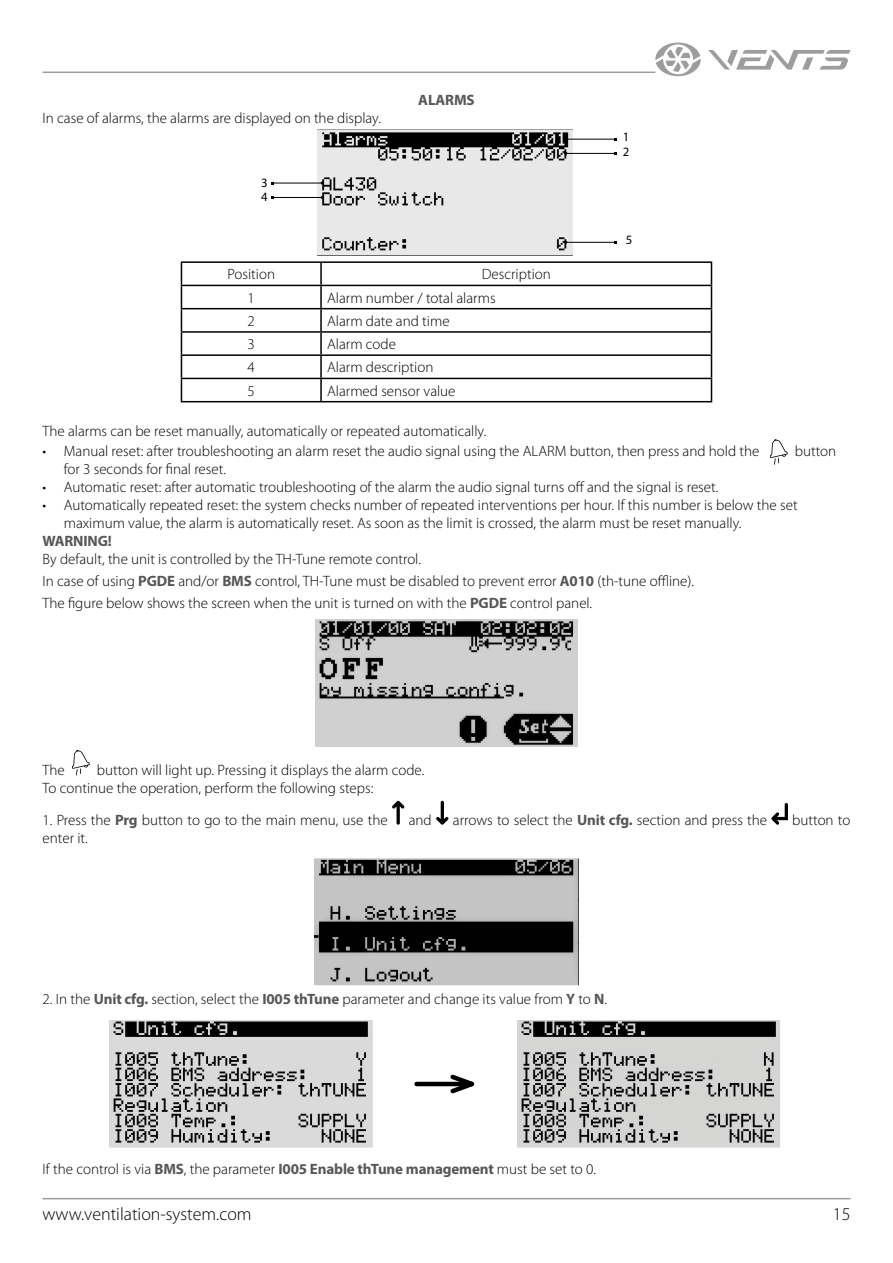
<style>
.page{position:relative;width:893px;height:1263px;background:#fff}
.page>*{position:absolute;margin:0;border:0;box-sizing:border-box;transform-origin:0 0}
.t1{font:300 18px "Myriad Pro";color:#000}
.t2{font:300 15px/18px "Myriad Pro";color:#000}
.t3{font:700 15px "Myriad Pro";letter-spacing:-.01em;color:#575756}
.t4{font:12.75px/14.1px "Myriad Pro";color:#000}
.s1{font-weight:700;color:#575756}
</style>
<div class="page">
<hr style="left:43px;top:1198px;width:807px;height:1px;background:#9d9d9c">
<hr style="left:43px;top:72px;width:612px;height:1px;background:#9d9d9c">
<svg style="left:708px;top:50px;width:142px;height:20px"></svg>
<svg style="left:655px;top:43px;width:46px;height:33px"></svg>
<img style="left:317px;top:129px;width:255px;height:126px">
<hr style="left:272px;top:183px;width:50px;height:1px;background:#000">
<hr style="left:566px;top:139px;width:50px;height:1px;background:#000">
<hr style="left:566px;top:242px;width:50px;height:1px;background:#000">
<hr style="left:566px;top:153px;width:50px;height:1px;background:#000">
<hr style="left:272px;top:197px;width:50px;height:1px;background:#000">
<hr style="left:181px;top:261px;width:140px;height:2px;background:#000">
<hr style="left:321px;top:261px;width:391px;height:2px;background:#000">
<hr style="left:320px;top:263px;width:2px;height:22px;background:#000">
<hr style="left:181px;top:285px;width:140px;height:1px;background:#000">
<hr style="left:321px;top:285px;width:391px;height:1px;background:#000">
<hr style="left:320px;top:286px;width:2px;height:22px;background:#000">
<hr style="left:181px;top:308px;width:140px;height:1px;background:#000">
<hr style="left:321px;top:308px;width:391px;height:1px;background:#000">
<hr style="left:320px;top:309px;width:2px;height:22px;background:#000">
<hr style="left:181px;top:331px;width:140px;height:2px;background:#000">
<hr style="left:321px;top:331px;width:391px;height:2px;background:#000">
<hr style="left:320px;top:333px;width:2px;height:21px;background:#000">
<hr style="left:181px;top:354px;width:140px;height:2px;background:#000">
<hr style="left:321px;top:354px;width:391px;height:2px;background:#000">
<hr style="left:320px;top:356px;width:2px;height:22px;background:#000">
<hr style="left:181px;top:378px;width:140px;height:1px;background:#000">
<svg style="left:181px;top:263px;width:1px;height:138px"></svg>
<hr style="left:321px;top:378px;width:391px;height:1px;background:#000">
<hr style="left:320px;top:379px;width:2px;height:22px;background:#000">
<svg style="left:711px;top:263px;width:1px;height:138px"></svg>
<hr style="left:181px;top:401px;width:140px;height:1px;background:#000">
<hr style="left:321px;top:401px;width:391px;height:1px;background:#000">
<svg style="left:770px;top:439px;width:18px;height:26px"></svg>
<img style="left:316px;top:620px;width:261px;height:127px">
<svg style="left:72px;top:750px;width:18px;height:25px"></svg>
<svg style="left:392px;top:801px;width:12px;height:24px"></svg>
<svg style="left:436px;top:801px;width:13px;height:24px"></svg>
<svg style="left:771px;top:803px;width:17px;height:22px"></svg>
<img style="left:314px;top:858px;width:265px;height:128px">
<img style="left:110px;top:1020px;width:263px;height:128px">
<hr style="left:417px;top:1082px;width:55px;height:4px;background:#000">
<svg style="left:447px;top:1074px;width:28px;height:20px"></svg>
<img style="left:518px;top:1020px;width:262px;height:128px">
<p class="t2" style="left:43px;top:109px;width:340px">In case of alarms, the alarms are displayed on the display.</p>
<p class="t4" style="left:261px;top:175px;width:8px">3<br>4</p>
<p class="t3" style="left:418px;top:90px;width:58px">ALARMS</p>
<p class="t4" style="left:623px;top:129px;width:8px">1</p>
<p class="t4" style="left:623px;top:145px;width:8px">2</p>
<p class="t4" style="left:626px;top:233px;width:8px">5</p>
<p class="t2" style="left:227px;top:266px;width:49px">Position</p>
<p class="t2" style="left:482px;top:266px;width:71px">Description</p>
<p class="t2" style="left:248px;top:289px;width:9px">1</p>
<p class="t2" style="left:327px;top:289px;width:170px">Alarm number / total alarms</p>
<p class="t2" style="left:248px;top:312px;width:9px">2</p>
<p class="t2" style="left:327px;top:312px;width:124px">Alarm date and time</p>
<p class="t2" style="left:248px;top:335px;width:9px">3</p>
<p class="t2" style="left:327px;top:335px;width:70px">Alarm code</p>
<p class="t2" style="left:248px;top:359px;width:9px">4</p>
<p class="t2" style="left:327px;top:359px;width:108px">Alarm description</p>
<p class="t2" style="left:248px;top:382px;width:9px">5</p>
<p class="t2" style="left:327px;top:382px;width:130px">Alarmed sensor value</p>
<p class="t2" style="left:43px;top:422px;width:445px">The alarms can be reset manually, automatically or repeated automatically.</p>
<p class="t2" style="left:43px;top:442px;width:718px">• Manual reset: after troubleshooting an alarm reset the audio signal using the ALARM button, then press and hold the</p>
<p class="t2" style="left:795px;top:442px;width:43px">button</p>
<p class="t2" style="left:64px;top:460px;width:164px">for 3 seconds for final reset.</p>
<p class="t2" style="left:43px;top:478px;width:677px">• Automatic reset: after automatic troubleshooting of the alarm the audio signal turns off and the signal is reset.</p>
<p class="t2" style="left:64px;top:496px;width:735px;text-indent:-21px">• Automatically repeated reset: the system checks number of repeated interventions per hour. If this number is below the set maximum value, the alarm is automatically reset. As soon as the limit is crossed, the alarm must be reset manually.</p>
<p class="t3" style="left:43px;top:531px;width:71px">WARNING!</p>
<p class="t2" style="left:43px;top:548px;width:653px;line-height:22.2px">By default, the unit is controlled by the TH-Tune remote control.<br>In case of using <span class="s1">PGDE</span> and/or <span class="s1">BMS</span> control, TH-Tune must be disabled to prevent error <span class="s1">A010</span> (th-tune offline).<br>The figure below shows the screen when the unit is turned on with the <span class="s1">PGDE</span> control panel.</p>
<p class="t2" style="left:43px;top:762px;width:24px">The</p>
<p class="t2" style="left:43px;top:762px;width:383px;text-indent:54px">button will light up. Pressing it displays the alarm code.<br>To continue the operation, perform the following steps:</p>
<p class="t2" style="left:43px;top:811px;width:347px">1. Press the <span class="s1">Prg</span> button to go to the main menu, use the</p>
<p class="t2" style="left:409px;top:811px;width:25px">and</p>
<p class="t2" style="left:453px;top:811px;width:316px">arrows to select the <span class="s1">Unit cfg.</span> section and press the</p>
<p class="t2" style="left:792px;top:811px;width:60px">button to</p>
<p class="t2" style="left:43px;top:829px;width:47px">enter it.</p>
<p class="t2" style="left:43px;top:990px;width:566px">2. In the <span class="s1">Unit cfg.</span> section, select the <span class="s1">I005 thTune</span> parameter and change its value from <span class="s1">Y</span> to <span class="s1">N</span>.</p>
<p class="t2" style="left:43px;top:1160px;width:555px">If the control is via <span class="s1">BMS</span>, the parameter <span class="s1">I005 Enable thTune management</span> must be set to 0.</p>
<p class="t1" style="left:43px;top:1204px;width:211px">www.ventilation-system.com</p>
<p class="t1" style="left:833px;top:1204px;width:19px">15</p>
</div>
